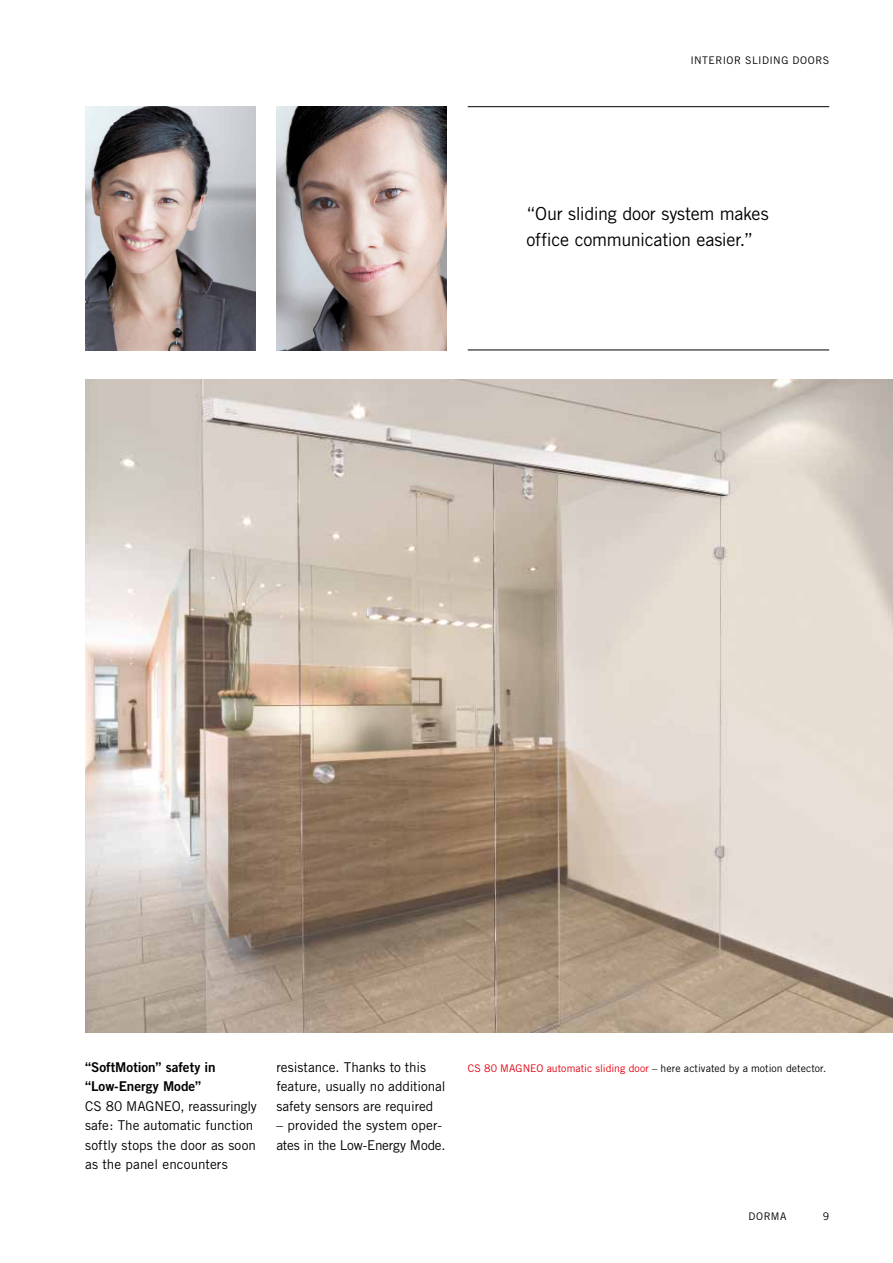
<style>
.page{position:relative;width:893px;height:1263px;background:#fff}
.page>*{position:absolute;margin:0;border:0;box-sizing:border-box;transform-origin:0 0}
.t1{font:18px/25.2px "Trade Gothic";letter-spacing:-.02em;color:#000}
.t2{font:13.5px/19.5px "Trade Gothic";color:#000}
.t3{font:13.5px/19.5px "Trade Gothic Bold Two";color:#000}
.t4{font:10.5px "Trade Gothic";letter-spacing:.005em;color:#000}
.s1{color:#e3000f}
</style>
<div class="page">
<img style="left:85px;top:379px;width:808px;height:654px">
<img style="left:85px;top:106px;width:170px;height:244px">
<img style="left:276px;top:106px;width:170px;height:244px">
<hr style="left:468px;top:106px;width:361px;height:1px;background:#000">
<hr style="left:468px;top:350px;width:361px;height:1px;background:#000">
<p class="t4" style="left:690px;top:54px;width:86px">interior sli ding</p>
<p class="t4" style="left:792px;top:54px;width:38px">doors</p>
<h1 class="t1" style="left:527px;top:201px;width:244px">“Our sliding door system makes office communication easier.”</h1>
<p class="t3" style="left:85px;top:1057px;width:132px">“SoftMotion” safety in “Low-Energy Mode”</p>
<p class="t2" style="left:85px;top:1096px;width:173px">CS 80 MAGNEO, reassuringly safe: The automatic function softly stops the door as soon as the panel encounters</p>
<p class="t2" style="left:276px;top:1057px;width:171px">resistance. Thanks to this feature, usually no additional safety sensors are required</p>
<p class="t2" style="left:276px;top:1116px;width:171px">– provided the system oper&shy;ates in the Low-Energy Mode.</p>
<p class="t4" style="left:468px;top:1062px;width:360px"><span class="s1">CS 80 MAGNEO automatic sliding door</span> – here activated by a motion detector.</p>
<p class="t4" style="left:748px;top:1210px;width:8px">DOR</p>
<p class="t4" style="left:771px;top:1210px;width:17px">MA</p>
<p class="t4" style="left:823px;top:1210px;width:8px">9</p>
</div>
